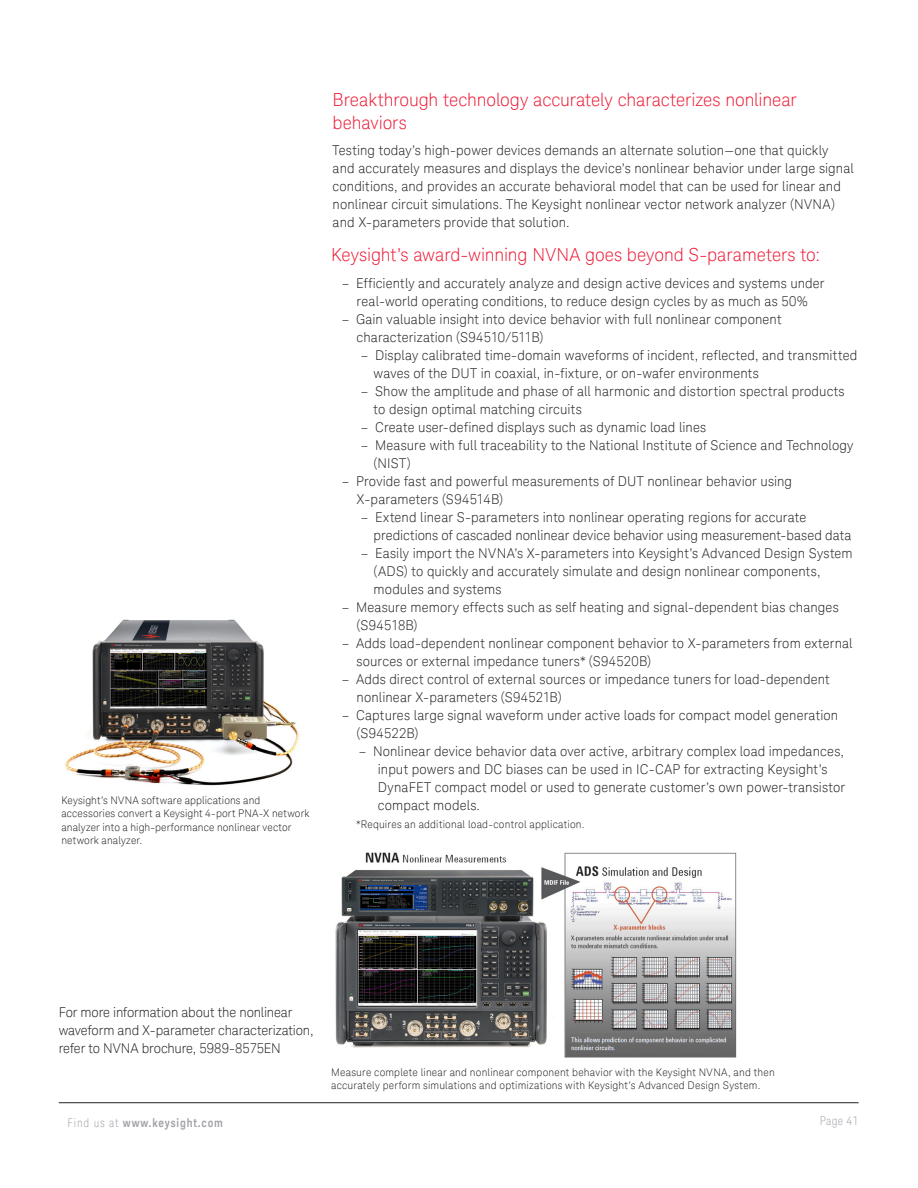
<style>
.page{position:relative;width:918px;height:1188px;background:#fff}
.page>*{position:absolute;margin:0;border:0;box-sizing:border-box;transform-origin:0 0}
.K_Heading_2{font:300 18px/22.5px "Keysight Sans";letter-spacing:-.005em;color:#ed1a36}
.K_Body_Text{font:300 13.5px/18px "Keysight Sans";letter-spacing:.01em;color:#231f20}
.K_Body_Text-2{font:300 13.5px/18px "Keysight Sans";letter-spacing:-.01em;color:#231f20}
.t1{font:700 12px "Keysight Sans Condensed";letter-spacing:.07em;color:#a4a1a9}
.t2{font:300 condensed 12px "Keysight Sans";letter-spacing:.03em;color:#a4a1a9}
.K_Captions{font:300 10.5px/13.5px "Keysight Sans";letter-spacing:.015em;color:#231f20}
.K_Body_Text-3{font:300 10.5px "Keysight Sans";letter-spacing:.015em;color:#231f20}
.s1{font-family:"Keysight Sans";font-weight:300;font-stretch:condensed}
</style>
<div class="page">
<img style="left:335px;top:852px;width:402px;height:206px">
<img style="left:65px;top:619px;width:234px;height:167px">
<hr style="left:59px;top:1102px;width:800px;height:1px;background:#231f20">
<p class="K_Captions" style="left:61px;top:793px;width:250px">Keysight’s NVNA software applications and accessories convert a Keysight 4-port PNA-X network analyzer into a high-performance nonlinear vector network analyzer.</p>
<p class="K_Heading_2" style="left:333px;top:88px;width:466px">Breakthrough technology accurately characterizes nonlinear behaviors</p>
<p class="K_Body_Text" style="left:333px;top:141px;width:523px">Testing today’s high-power devices demands an alternate solution—one that quickly and accurately measures and displays the device’s nonlinear behavior under large signal conditions, and provides an accurate behavioral model that can be used for linear and nonlinear circuit simulations. The Keysight nonlinear vector network analyzer (NVNA) and X-parameters provide that solution.</p>
<p class="K_Heading_2" style="left:331px;top:244px;width:491px">Keysight’s award-winning NVNA goes beyond S-parameters to:</p>
<p class="K_Body_Text" style="left:342px;top:274px;width:484px;text-align:center">– Efficiently and accurately analyze and design active devices and systems under real-world operating conditions, to reduce design cycles by as much as 50%</p>
<p class="K_Body_Text" style="left:357px;top:310px;width:426px;text-indent:-15px">– Gain valuable insight into device behavior with full nonlinear component characterization (S94510/511B)</p>
<p class="K_Body_Text" style="left:374px;top:346px;width:485px;text-indent:-13px">– Display calibrated time-domain waveforms of incident, reflected, and transmitted waves of the DUT in coaxial, in-fixture, or on-wafer environments</p>
<p class="K_Body_Text" style="left:374px;top:382px;width:473px;text-indent:-13px">– Show the amplitude and phase of all harmonic and distortion spectral products to design optimal matching circuits</p>
<p class="K_Body_Text" style="left:361px;top:418px;width:347px">– Create user-defined displays such as dynamic load lines</p>
<p class="K_Body_Text" style="left:374px;top:436px;width:481px;text-indent:-13px">– Measure with full traceability to the National Institute of Science and Technology (NIST)</p>
<p class="K_Body_Text" style="left:357px;top:472px;width:437px;text-indent:-15px">– Provide fast and powerful measurements of DUT nonlinear behavior using<br>X-parameters (S94514B)</p>
<p class="K_Body_Text" style="left:374px;top:508px;width:479px;text-indent:-13px">– Extend linear S-parameters into nonlinear operating regions for accurate predictions of cascaded nonlinear device behavior using measurement-based data</p>
<p class="K_Body_Text" style="left:374px;top:544px;width:481px;text-indent:-13px">– Easily import the NVNA’s X-parameters into Keysight’s Advanced Design System (ADS) to quickly and accurately simulate and design nonlinear components, modules and systems</p>
<p class="K_Body_Text" style="left:357px;top:598px;width:484px;text-indent:-15px">– Measure memory effects such as self heating and signal-dependent bias changes (S94518B)</p>
<p class="K_Body_Text" style="left:357px;top:634px;width:497px;text-indent:-15px">– Adds load-dependent nonlinear component behavior to X-parameters from external sources or external impedance tuners* (S94520B)</p>
<p class="K_Body_Text" style="left:357px;top:670px;width:475px;text-indent:-15px">– Adds direct control of external sources or impedance tuners for load-dependent nonlinear X-parameters (S94521B)</p>
<p class="K_Body_Text" style="left:357px;top:706px;width:483px;text-indent:-15px">– Captures large signal waveform under active loads for compact model generation (S94522B)</p>
<p class="K_Body_Text" style="left:378px;top:742px;width:469px;text-indent:-19px">– Nonlinear device behavior data over active, arbitrary complex load impedances, input powers and DC biases can be used in IC-CAP for extracting Keysight’s DynaFET compact model or used to generate customer’s own power-transistor compact models.</p>
<p class="K_Body_Text-3" style="left:357px;top:818px;width:229px">*Requires an additional load-control application.</p>
<p class="K_Body_Text-2" style="left:59px;top:1003px;width:256px">For more information about the nonlinear waveform and X-parameter characterization, refer to NVNA brochure, 5989-8575EN</p>
<p class="K_Captions" style="left:331px;top:1065px;width:445px">Measure complete linear and nonlinear component behavior with the Keysight NVNA, and then accurately perform simulations and optimizations with Keysight’s Advanced Design System.</p>
<p class="t1" style="left:68px;top:1116px;width:157px"><span class="s1">Find us at</span> www.keysight.com</p>
<p class="t2" style="left:820px;top:1114px;width:40px">Page 41</p>
</div>
